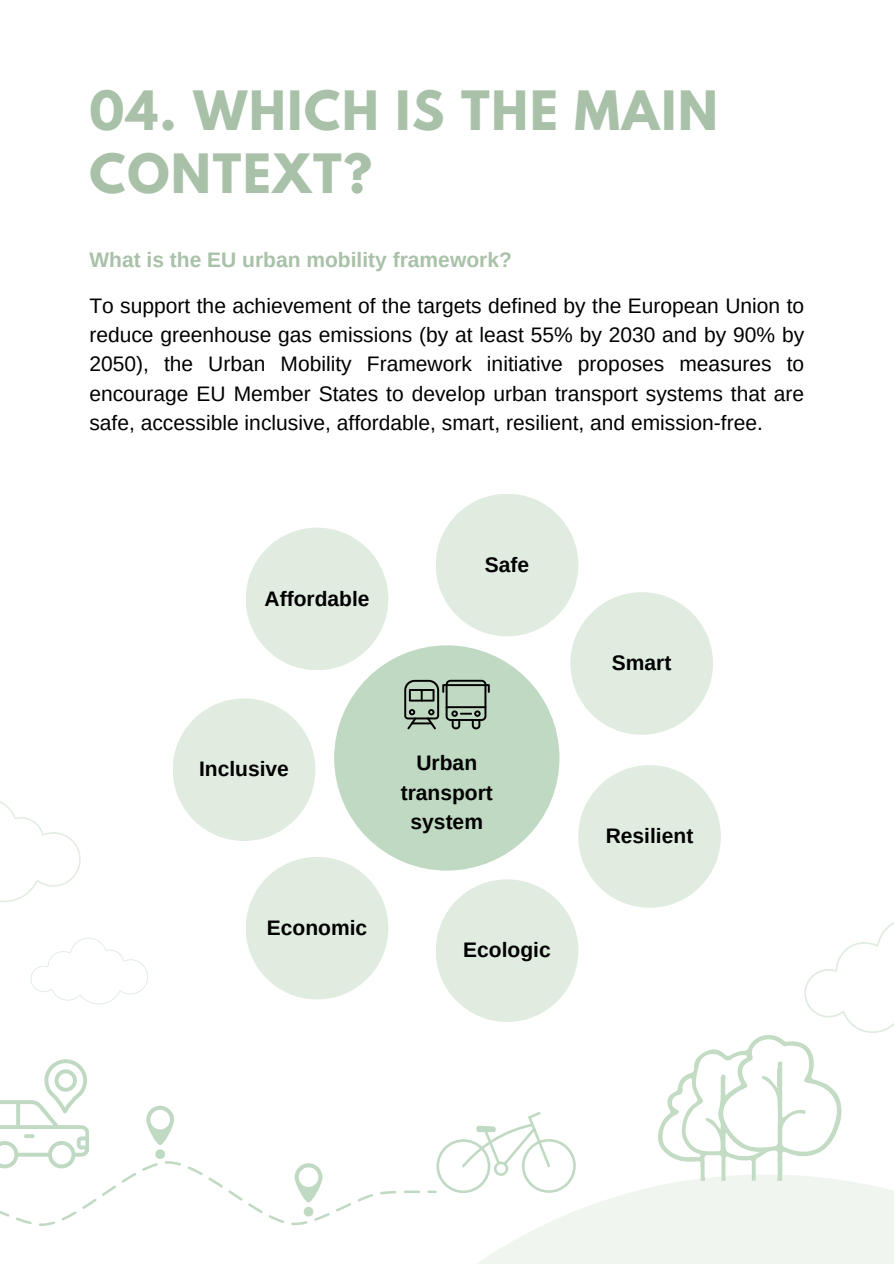
<style>
.page{position:relative;width:894px;height:1264px;background:#fff}
.page>*{position:absolute;margin:0;border:0;box-sizing:border-box;transform-origin:0 0}
.t1{font:700 48px/63px "League Spartan";letter-spacing:.04em;color:#a8c1a8}
.t2{font:21px/29.2px "Arimo";color:#000;text-align:justify}
.t3{font:700 21px/29.2px "Arimo";color:#000;text-align:center}
.t4{font:700 21px "Arimo";color:#a8c1a8}
</style>
<div class="page">
<div style="left:435px;top:493px;width:143px;height:143px;background:#e1ece1;border-radius:50%"></div>
<div style="left:245px;top:527px;width:143px;height:143px;background:#e1ece1;border-radius:50%"></div>
<div style="left:173px;top:698px;width:142px;height:143px;background:#e1ece1;border-radius:50%"></div>
<div style="left:245px;top:856px;width:143px;height:143px;background:#e1ece1;border-radius:50%"></div>
<div style="left:570px;top:592px;width:142px;height:142px;background:#e1ece1;border-radius:50%"></div>
<div style="left:578px;top:765px;width:142px;height:142px;background:#e1ece1;border-radius:50%"></div>
<div style="left:435px;top:879px;width:143px;height:142px;background:#e1ece1;border-radius:50%"></div>
<div style="left:334px;top:645px;width:225px;height:225px;background:#c0d9c2;border-radius:50%"></div>
<svg style="left:404px;top:679px;width:85px;height:50px"></svg>
<div style="left:253px;top:1174px;width:640px;height:89px;background:linear-gradient(to right,#fff,#edf3ed)"></div>
<svg style="left:427px;top:1112px;width:148px;height:81px"></svg>
<svg style="left:0;top:1059px;width:420px;height:166px"></svg>
<svg style="left:804px;top:922px;width:89px;height:111px"></svg>
<svg style="left:0;top:801px;width:81px;height:101px"></svg>
<svg style="left:31px;top:938px;width:117px;height:66px"></svg>
<img style="left:633px;top:1004px;width:231px;height:206px">
<h2 class="t1" style="left:89px;top:85px;width:629px">04. WHICH IS THE MAIN<br>CONTEXT?</h2>
<h2 class="t4" style="left:89px;top:248px;width:424px">What is the EU urban mobility framework?</h2>
<p class="t2" style="left:89px;top:291px;width:716px">To support the achievement of the targets defined by the European Union to reduce greenhouse gas emissions (by at least 55% by 2030 and by 90% by 2050), the Urban Mobility Framework initiative proposes measures to encourage EU Member States to develop urban transport systems that are safe, accessible inclusive, affordable, smart, resilient, and emission-free.</p>
<p class="t3" style="left:264px;top:583px;width:106px">Affordable</p>
<h2 class="t3" style="left:484px;top:550px;width:46px">Safe</h2>
<h2 class="t3" style="left:199px;top:754px;width:91px">Inclusive</h2>
<p class="t3" style="left:400px;top:748px;width:94px">Urban transport system</p>
<h2 class="t3" style="left:267px;top:913px;width:102px">Economic</h2>
<h2 class="t3" style="left:463px;top:935px;width:89px">Ecologic</h2>
<h2 class="t3" style="left:611px;top:648px;width:61px">Smart</h2>
<p class="t3" style="left:605px;top:821px;width:89px">Resilient</p>
</div>
